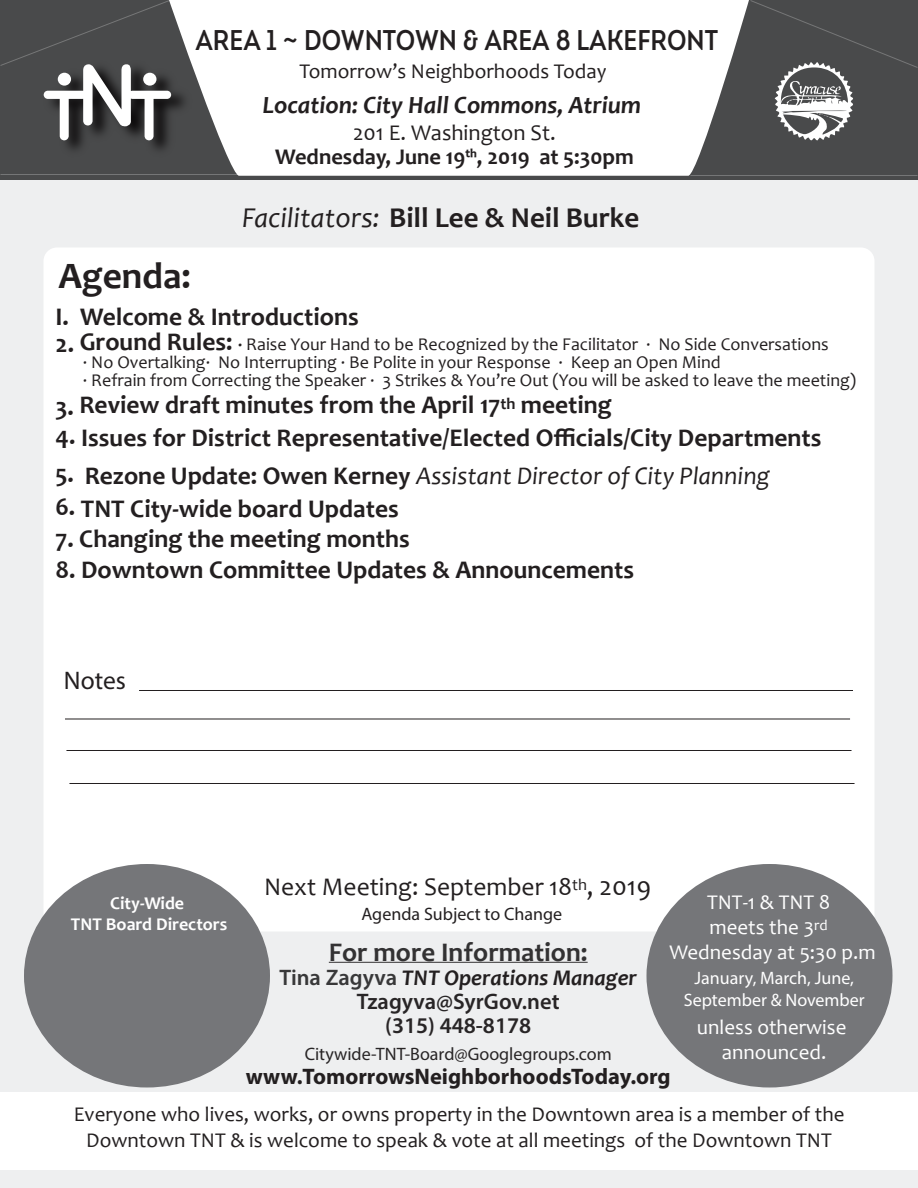
<style>
.page{position:relative;width:918px;height:1188px;background:#fff}
.page>*{position:absolute;margin:0;border:0;box-sizing:border-box;transform-origin:0 0}
.t1{font:700 37.5px "Candara";color:#231f20}
.t2{font:700 28.95px "Candara";color:#231f20}
.t3{font:600 28.5px "Intro Cond Caps";color:#231f20}
.t4{font:700 27px "Candara";color:#333233}
.t5{font:700 25.5px "Candara";color:#231f20}
.t6{font:italic 25.5px "Candara";color:#231f20}
.t7{font:25.5px "Candara";color:#231f20}
.t8{font:25.5px "Myriad Pro";color:#231f20}
.t9{font:italic 700 24.9px "Candara";color:#231f20}
.t10{font:700 22.5px "Myriad Pro";color:#231f20}
.t11{font:600 22.5px/24px "Myriad Pro";color:#282526;text-align:center}
.t12{font:700 22.5px "Candara";color:#231f20}
.t13{font:italic 700 22.5px "Candara";color:#231f20}
.t14{font:22.5px "Candara";color:#231f20}
.t15{font:21px/25.2px "Candara";color:#231f20;text-align:center}
.t16{font:21px/24.9px "Candara";color:#fff;text-align:center}
.t17{font:18px/18px "Candara";color:#231f20}
.t18{font:18px/21.6px "Myriad Pro";color:#fff;text-align:center}
.t19{font:18px "Myriad Pro";color:#282526}
.t20{font:700 18px/20.7px "Candara";color:#fff;text-align:center}
.t21{font:18px "Myriad Pro";color:#231f20}
.s1{font-weight:400;font-style:italic}
.s2{font-weight:700;font-size:25.5px}
.s3{font-weight:700;font-size:16.5px}
.s4{font-weight:700;font-style:normal}
.s5{font-size:27px}
.s6{font-family:"Myriad Pro";font-weight:600;font-style:normal;color:#383839}
</style>
<div class="page">
<div style="left:0;top:177px;width:918px;height:1011px;background:#eeeff0"></div>
<div style="left:0;top:1092px;width:918px;height:78px;background:#fff"></div>
<div style="left:44px;top:248px;width:830px;height:684px;background:#fff;border-radius:14px"></div>
<div style="left:646px;top:864px;width:246px;height:224px;background:#757679;border-radius:50%"></div>
<div style="left:24px;top:864px;width:246px;height:224px;background:#757679;border-radius:50%"></div>
<div style="left:0;top:0;width:918px;height:179px;background:#494a4b"></div>
<svg style="left:169px;top:0;width:580px;height:176px;background:#f0f0f0"></svg>
<img style="left:63px;top:58px;width:132px;height:103px">
<svg style="left:0;top:0;width:171px;height:140px"></svg>
<div style="left:58px;top:73px;width:13px;height:13px;background:#fff;border-radius:50%"></div>
<div style="left:143px;top:73px;width:13px;height:13px;background:#fff;border-radius:50%"></div>
<svg style="left:750px;top:0;width:168px;height:140px"></svg>
<hr style="left:329px;top:962px;width:259px;height:1px;background:#333233">
<hr style="left:139px;top:690px;width:714px;height:1px;background:#231f20">
<hr style="left:65px;top:719px;width:785px;height:1px;background:#231f20">
<hr style="left:66px;top:750px;width:786px;height:1px;background:#231f20">
<hr style="left:69px;top:783px;width:786px;height:1px;background:#231f20">
<h3 class="t3" style="left:195px;top:22px;width:524px">AREA 1 ~ DOWNTOWN &amp; AREA 8 LAKEFRONT</h3>
<p class="t15" style="left:299px;top:58px;width:308px">Tomorrow’s Neighborhoods Today</p>
<h3 class="t9" style="left:262px;top:89px;width:380px">Location: City Hall Commons, Atrium</h3>
<p class="t14" style="left:353px;top:118px;width:204px">201 E. Washington St.</p>
<p class="t12" style="left:275px;top:142px;width:360px">Wednesday, June 19th, 2019 at 5:30pm</p>
<h2 class="t2" style="left:242px;top:200px;width:399px"><span class="s1">Facilitators:</span> Bill Lee &amp; Neil Burke</h2>
<h1 class="t1" style="left:58px;top:253px;width:134px">Agenda:</h1>
<h3 class="t5" style="left:56px;top:300px;width:305px">I. Welcome &amp; Introductions</h3>
<p class="t17" style="left:83px;top:335px;width:775px;text-indent:-27px"><span class="s2">2. Ground Rules:</span> <span class="s3">·</span> Raise Your Hand to be Recognized by the Facilitator · No Side Conversations<br>· No Overtalking· No Interrupting · Be Polite in your Response · Keep an Open Mind<br>· Refrain from Correcting the Speaker · 3 Strikes &amp; You’re Out (You will be asked to leave the meeting)</p>
<h3 class="t5" style="left:56px;top:389px;width:558px">3. Review draft minutes from the April 17<sup>th</sup> meeting</h3>
<h3 class="t5" style="left:56px;top:422px;width:768px">4. Issues for District Representative/Elected Officials/City Departments</h3>
<h3 class="t6" style="left:56px;top:459px;width:716px"><span class="s4">5. Rezone Update: Owen Kerney</span> Assistant Director of City Planning</h3>
<h3 class="t5" style="left:55px;top:492px;width:345px">6. TNT City-wide board Updates</h3>
<h3 class="t5" style="left:56px;top:522px;width:356px">7. Changing the meeting months</h3>
<h3 class="t5" style="left:56px;top:554px;width:580px">8. Downtown Committee Updates &amp; Announcements</h3>
<h3 class="t8" style="left:64px;top:664px;width:63px">Notes</h3>
<p class="t20" style="left:71px;top:893px;width:158px">City-Wide<br>TNT Board Directors</p>
<h3 class="t7" style="left:264px;top:871px;width:389px">Next Meeting: September 18<sup>th</sup><span class="s5">, 2019</span></h3>
<p class="t16" style="left:670px;top:890px;width:208px">TNT-1 &amp; TNT 8<br>meets the 3<sup>rd<br></sup>Wednesday at 5:30 p.m</p>
<p class="t21" style="left:362px;top:902px;width:202px">Agenda Subject to Change</p>
<h3 class="t4" style="left:329px;top:935px;width:260px">For more Information:</h3>
<p class="t13" style="left:280px;top:963px;width:359px"><span class="s6">Tina Zagyva</span> TNT Operations Manager</p>
<p class="t11" style="left:357px;top:988px;width:204px">Tzagyva@SyrGov.net (315) 448-8178</p>
<p class="t19" style="left:305px;top:1042px;width:309px">Citywide-TNT-Board@Googlegroups.com</p>
<p class="t10" style="left:246px;top:1061px;width:427px">www.TomorrowsNeighborhoodsToday.org</p>
<p class="t18" style="left:684px;top:967px;width:183px">January, March, June,<br>September &amp; November</p>
<p class="t16" style="left:697px;top:1014px;width:151px">unless otherwise announced.</p>
<p class="t15" style="left:74px;top:1102px;width:772px">Everyone who lives, works, or owns property in the Downtown area is a member of the<br>Downtown TNT &amp; is welcome to speak &amp; vote at all meetings of the Downtown TNT</p>
</div>
